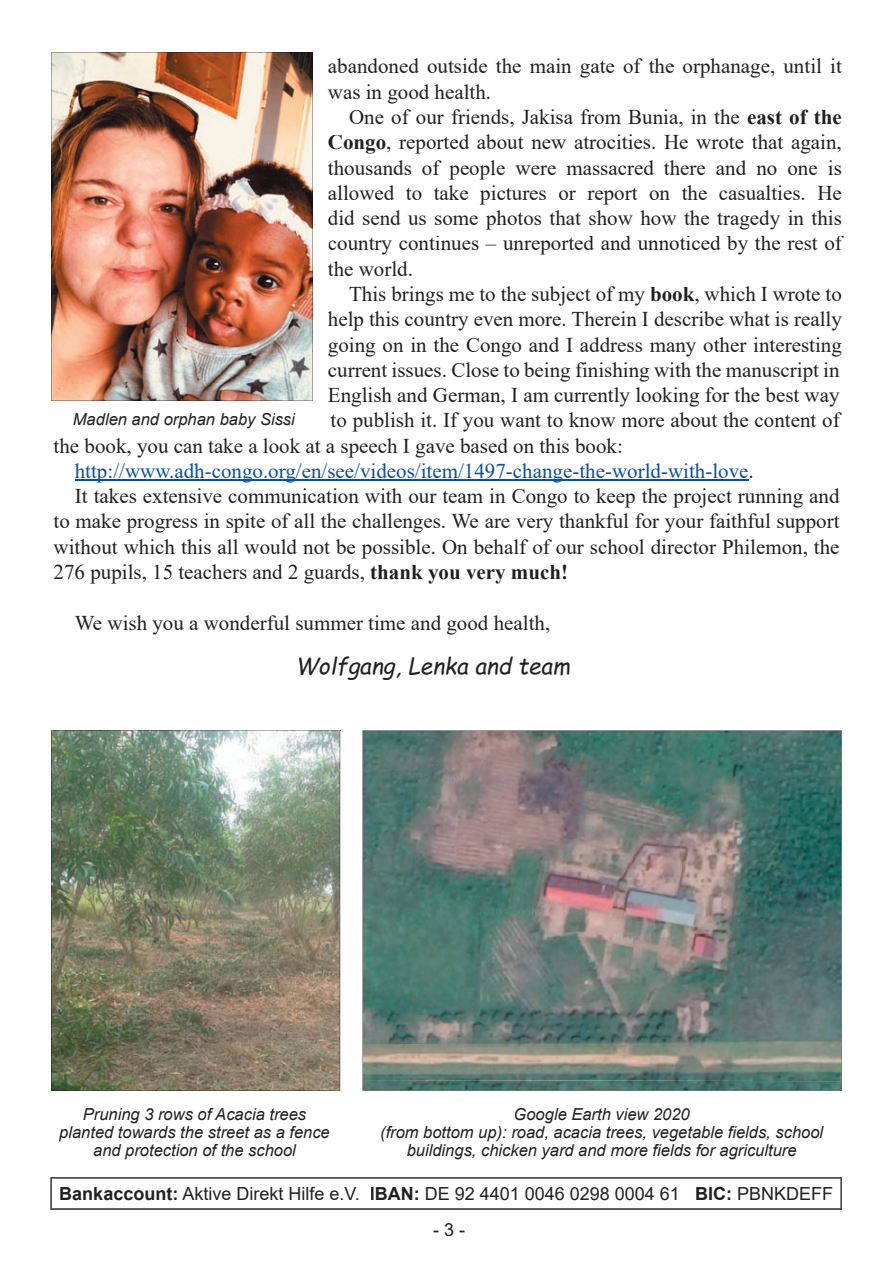
<style>
.page{position:relative;width:893px;height:1263px;background:#fff}
.page>*{position:absolute;margin:0;border:0;box-sizing:border-box;transform-origin:0 0}
.t1{font:italic 22.5px "Comic Sans MS";color:#231f20}
.t2{font:21px/25.3px "Times New Roman";color:#231f20}
.t3{font:21px "Times New Roman";color:#094fa3}
.t4{font:18px "Arial";color:#231f20}
.t5{font:italic 16.5px/18px "Arial";color:#231f20;text-align:center}
.s1{font-weight:700}
.s2{color:#231f20}
</style>
<div class="page">
<hr style="left:75px;top:480px;width:673px;height:1px;background:#094fa3">
<svg style="left:50px;top:1177px;width:792px;height:33px"></svg>
<svg style="left:100px;top:783px;width:191px;height:255px;background:#7e826c"></svg>
<img style="left:51px;top:1038px;width:289px;height:53px">
<img style="left:51px;top:730px;width:49px;height:310px">
<img style="left:291px;top:730px;width:49px;height:310px">
<img style="left:99px;top:730px;width:194px;height:53px">
<img style="left:104px;top:103px;width:156px;height:247px">
<img style="left:51px;top:350px;width:262px;height:51px">
<img style="left:51px;top:52px;width:53px;height:299px">
<img style="left:260px;top:52px;width:53px;height:299px">
<img style="left:103px;top:52px;width:158px;height:51px">
<img style="left:363px;top:1080px;width:479px;height:11px">
<img style="left:363px;top:730px;width:479px;height:350px">
<p class="t2" style="left:328px;top:53px;width:515px">abandoned outside the main gate of the orphanage, until it was in good health.</p>
<p class="t2" style="left:328px;top:104px;width:515px;text-align:justify;text-indent:21px">One of our friends, Jakisa from Bunia, in the <span class="s1">east of the Congo</span>, reported about new atrocities. He wrote that again, thousands of people were massacred there and no one is allowed to take pictures or report on the casualties. He did send us some photos that show how the tragedy in this country continues – unreported and unnoticed by the rest of the world.</p>
<p class="t2" style="left:349px;top:281px;width:494px">This brings me to the subject of my <span class="s1">book</span>, which I wrote to</p>
<p class="t2" style="left:328px;top:306px;width:515px">help this country even more. Therein I describe what is really</p>
<p class="t2" style="left:328px;top:331px;width:516px">going on in the Congo and I address many other interesting</p>
<p class="t2" style="left:328px;top:356px;width:513px">current issues. Close to being finishing with the manuscript in</p>
<p class="t2" style="left:328px;top:382px;width:513px">English and German, I am currently looking for the best way</p>
<p class="t2" style="left:331px;top:407px;width:510px">to publish it. If you want to know more about the content of</p>
<p class="t2" style="left:54px;top:432px;width:571px">the book, you can take a look at a speech I gave based on this book:</p>
<p class="t3" style="left:75px;top:456px;width:680px">http://www.adh-congo.org/en/see/videos/item/1497-change-the-world-with-love<span class="s2">.</span></p>
<p class="t2" style="left:75px;top:483px;width:766px">It takes extensive communication with our team in Congo to keep the project running and</p>
<p class="t2" style="left:54px;top:508px;width:787px">to make progress in spite of all the challenges. We are very thankful for your faithful support</p>
<p class="t2" style="left:54px;top:533px;width:787px">without which this all would not be possible. On behalf of our school director Philemon, the</p>
<p class="t2" style="left:54px;top:559px;width:516px">276 pupils, 15 teachers and 2 guards, <span class="s1">thank you very much!</span></p>
<p class="t2" style="left:75px;top:609px;width:477px">We wish you a wonderful summer time and good health,</p>
<p class="t5" style="left:73px;top:410px;width:223px">Madlen and orphan baby Sissi</p>
<p class="t1" style="left:295px;top:649px;width:277px">Wolfgang, Lenka and team</p>
<p class="t5" style="left:59px;top:1106px;width:272px">Pruning 3 rows of Acacia trees planted towards the street as a fence and protection of the school</p>
<p class="t5" style="left:380px;top:1106px;width:444px">Google Earth view 2020<br>(from bottom up): road, acacia trees, vegetable fields, school buildings, chicken yard and more fields for agriculture</p>
<p class="t4" style="left:59px;top:1181px;width:775px"><span class="s1">Bankaccount:</span> Aktive Direkt Hilfe e.V. <span class="s1">IBAN:</span> DE 92 4401 0046 0298 0004 61 <span class="s1">BIC:</span> PBNKDEFF</p>
<p class="t4" style="left:433px;top:1217px;width:34px">- 3 -</p>
</div>
